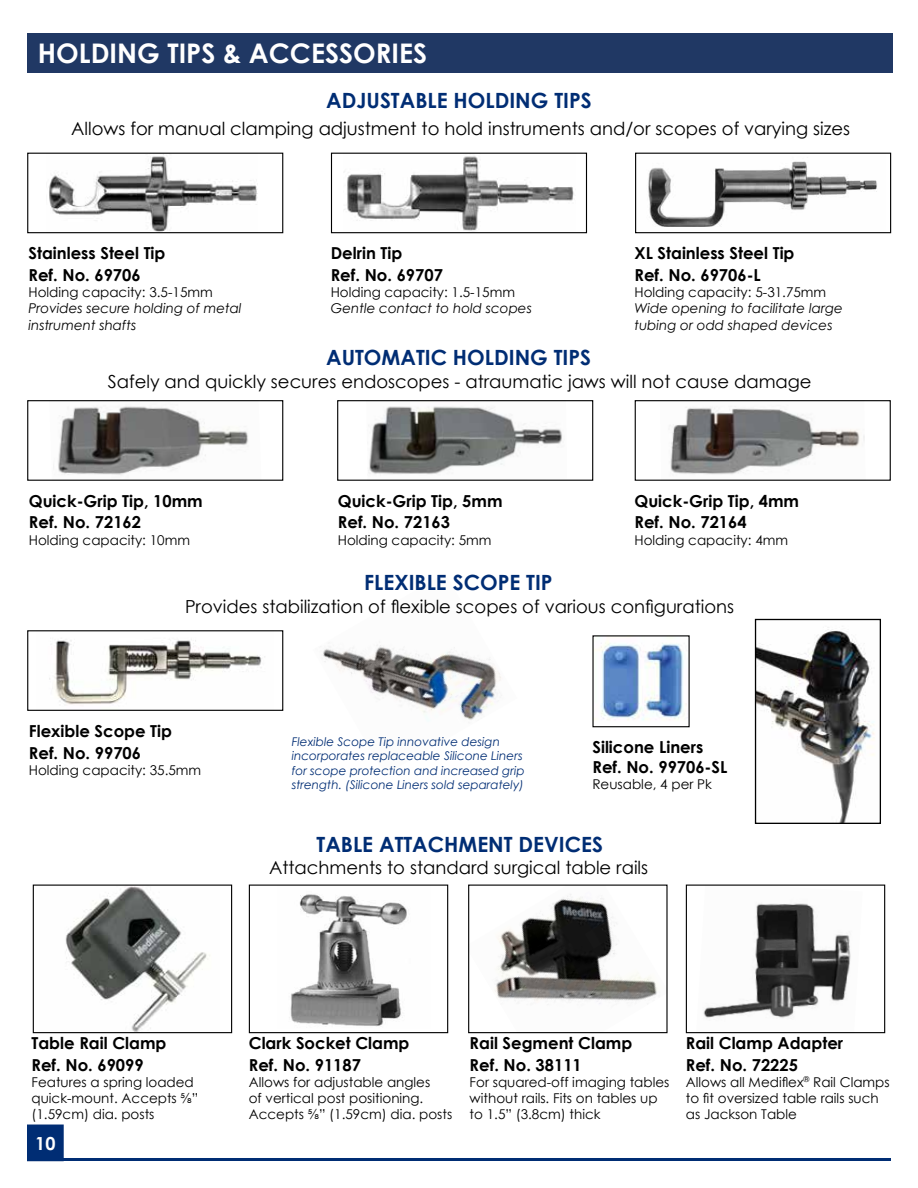
<style>
.page{position:relative;width:918px;height:1188px;background:#fff}
.page>*{position:absolute;margin:0;border:0;box-sizing:border-box;transform-origin:0 0}
.t1{font:700 27px "Century Gothic";color:#fff}
.t2{font:700 21px "Century Gothic";color:#002d74}
.t3{font:18px "Century Gothic";color:#000}
.t4{font:700 18px "Century Gothic";color:#fff}
.t5{font:700 16.5px/21.6px "Century Gothic";color:#000}
.t6{font:13.5px/16.2px "Century Gothic";color:#000}
.t7{font:italic 13.5px/16.2px "Century Gothic";color:#000}
.t8{font:italic 12px/14.4px "Century Gothic";color:#002d74}
</style>
<div class="page">
<img style="left:323px;top:645px;width:179px;height:76px">
<div style="left:28px;top:1125px;width:35px;height:35px;background:#002d74"></div>
<div style="left:27px;top:1125px;width:37px;height:36px;border:2px solid #002d74"></div>
<hr style="left:59px;top:1158px;width:832px;height:3px;background:#002d74">
<div style="left:27px;top:33px;width:866px;height:40px;background:#203864"></div>
<img style="left:49px;top:156px;width:209px;height:75px">
<div style="left:27px;top:153px;width:256px;height:80px;border:1px solid #000"></div>
<img style="left:344px;top:156px;width:230px;height:75px">
<div style="left:331px;top:153px;width:256px;height:80px;border:1px solid #000"></div>
<img style="left:648px;top:161px;width:229px;height:66px">
<div style="left:635px;top:153px;width:256px;height:80px;border:1px solid #000"></div>
<img style="left:53px;top:406px;width:195px;height:69px">
<div style="left:27px;top:400px;width:256px;height:81px;border:1px solid #000"></div>
<img style="left:368px;top:406px;width:194px;height:68px">
<div style="left:337px;top:400px;width:256px;height:81px;border:1px solid #000"></div>
<img style="left:670px;top:408px;width:195px;height:67px">
<div style="left:635px;top:400px;width:256px;height:81px;border:1px solid #000"></div>
<img style="left:65px;top:887px;width:145px;height:144px">
<div style="left:33px;top:885px;width:199px;height:148px;border:1px solid #000"></div>
<img style="left:289px;top:894px;width:118px;height:133px">
<div style="left:249px;top:885px;width:199px;height:148px;border:1px solid #000"></div>
<img style="left:703px;top:903px;width:148px;height:116px">
<div style="left:686px;top:885px;width:199px;height:148px;border:1px solid #000"></div>
<img style="left:49px;top:640px;width:216px;height:65px">
<div style="left:27px;top:630px;width:256px;height:81px;border:1px solid #000"></div>
<img style="left:495px;top:894px;width:163px;height:110px">
<div style="left:468px;top:885px;width:200px;height:148px;border:1px solid #000"></div>
<img style="left:594px;top:640px;width:92px;height:80px">
<img style="left:757px;top:627px;width:118px;height:195px">
<div style="left:755px;top:619px;width:126px;height:205px;border:1px solid #000"></div>
<h1 class="t1" style="left:38px;top:33px;width:391px">HOLDING TIPS &amp; ACCESSORIES</h1>
<h2 class="t2" style="left:326px;top:84px;width:267px">ADJUSTABLE HOLDING TIPS</h2>
<h3 class="t3" style="left:71px;top:116px;width:781px">Allows for manual clamping adjustment to hold instruments and/or scopes of varying sizes</h3>
<p class="t5" style="left:28px;top:242px;width:138px">Stainless Steel Tip<br>Ref. No. 69706</p>
<p class="t6" style="left:28px;top:284px;width:186px">Holding capacity: 3.5-15mm</p>
<p class="t7" style="left:28px;top:300px;width:215px">Provides secure holding of metal instrument shafts</p>
<p class="t5" style="left:331px;top:242px;width:114px">Delrin Tip<br>Ref. No. 69707</p>
<p class="t6" style="left:331px;top:284px;width:186px">Holding capacity: 1.5-15mm</p>
<p class="t7" style="left:331px;top:300px;width:203px">Gentle contact to hold scopes</p>
<p class="t5" style="left:634px;top:242px;width:162px">XL Stainless Steel Tip<br>Ref. No. 69706-L</p>
<p class="t6" style="left:634px;top:284px;width:193px">Holding capacity: 5-31.75mm</p>
<p class="t7" style="left:634px;top:300px;width:210px">Wide opening to facilitate large tubing or odd shaped devices</p>
<h2 class="t2" style="left:326px;top:342px;width:267px">AUTOMATIC HOLDING TIPS</h2>
<h3 class="t3" style="left:108px;top:369px;width:705px">Safely and quickly secures endoscopes - atraumatic jaws will not cause damage</h3>
<p class="t5" style="left:29px;top:489px;width:175px">Quick-Grip Tip, 10mm<br>Ref. No. 72162</p>
<p class="t6" style="left:29px;top:531px;width:163px">Holding capacity: 10mm</p>
<p class="t5" style="left:338px;top:489px;width:166px">Quick-Grip Tip, 5mm<br>Ref. No. 72163</p>
<p class="t6" style="left:338px;top:531px;width:155px">Holding capacity: 5mm</p>
<p class="t5" style="left:634px;top:489px;width:166px">Quick-Grip Tip, 4mm<br>Ref. No. 72164</p>
<p class="t6" style="left:634px;top:531px;width:155px">Holding capacity: 4mm</p>
<h2 class="t2" style="left:364px;top:567px;width:190px">FLEXIBLE SCOPE TIP</h2>
<h3 class="t3" style="left:185px;top:594px;width:551px">Provides stabilization of flexible scopes of various configurations</h3>
<p class="t5" style="left:29px;top:719px;width:145px">Flexible Scope Tip<br>Ref. No. 99706</p>
<p class="t6" style="left:29px;top:762px;width:174px">Holding capacity: 35.5mm</p>
<p class="t8" style="left:292px;top:734px;width:234px">Flexible Scope Tip innovative design incorporates replaceable Silicone Liners for scope protection and increased grip strength. (Silicone Liners sold separately)</p>
<p class="t5" style="left:592px;top:737px;width:136px;line-height:19.8px">Silicone Liners<br>Ref. No. 99706-SL</p>
<p class="t6" style="left:592px;top:776px;width:121px">Reusable, 4 per Pk</p>
<h2 class="t2" style="left:317px;top:829px;width:288px">TABLE ATTACHMENT DEVICES</h2>
<h3 class="t3" style="left:269px;top:855px;width:381px">Attachments to standard surgical table rails</h3>
<p class="t5" style="left:32px;top:1032px;width:136px">Table Rail Clamp<br>Ref. No. 69099</p>
<p class="t6" style="left:32px;top:1074px;width:168px">Features a spring loaded quick-mount. Accepts ⅝” (1.59cm) dia. posts</p>
<h3 class="t4" style="left:35px;top:1129px;width:22px">10</h3>
<p class="t5" style="left:249px;top:1032px;width:162px">Clark Socket Clamp<br>Ref. No. 91187</p>
<p class="t6" style="left:249px;top:1074px;width:205px">Allows for adjustable angles<br>of vertical post positioning.<br>Accepts ⅝” (1.59cm) dia. posts</p>
<p class="t5" style="left:470px;top:1032px;width:164px">Rail Segment Clamp<br>Ref. No. 38111</p>
<p class="t6" style="left:470px;top:1074px;width:201px">For squared-off imaging tables without rails. Fits on tables up to 1.5” (3.8cm) thick</p>
<p class="t5" style="left:686px;top:1032px;width:159px">Rail Clamp Adapter<br>Ref. No. 72225</p>
<p class="t6" style="left:686px;top:1074px;width:205px">Allows all Mediflex<sup>®</sup> Rail Clamps to fit oversized table rails such as Jackson Table</p>
</div>
